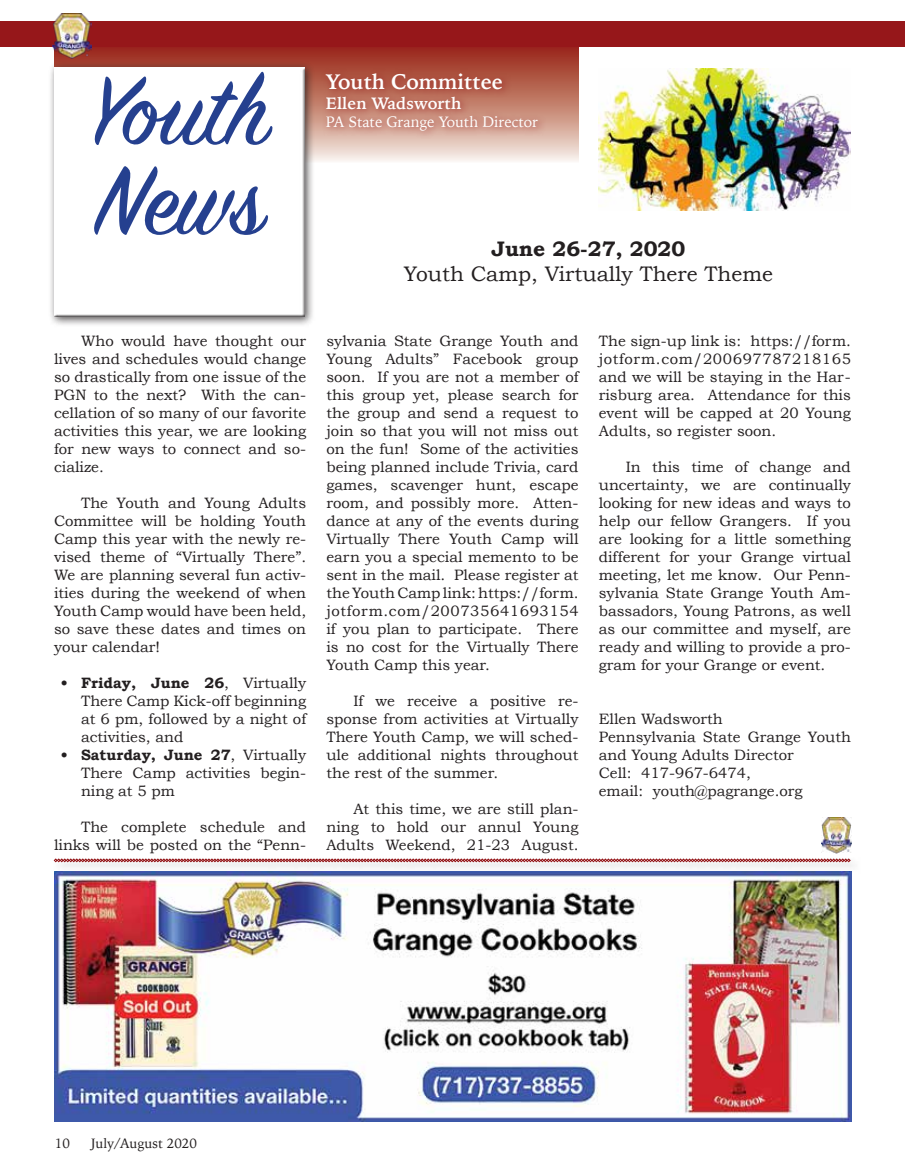
<style>
.page{position:relative;width:905px;height:1175px;background:#fff}
.page>*{position:absolute;margin:0;border:0;box-sizing:border-box;transform-origin:0 0}
.t1{font:108px "Sign Painter House Script";letter-spacing:-.005em;color:#25408f}
.t2{font:21px "Bookman Old Style";color:#231f20}
.t3{font:700 21px "Bookman Old Style";color:#231f20}
.t4{font:700 21px "Iowan Old Style";color:#fff}
.t5{font:700 16.5px "Iowan Old Style";color:#fff}
.t6{font:15px/18px "Bookman Old Style";color:#231f20;text-align:justify}
.t7{font:15px "Iowan Old Style";color:#fff}
.t8{font:13.5px "Iowan Old Style";color:#231f20}
.s1{font-weight:700}
</style>
<div class="page">
<svg style="left:54px;top:47px;width:524px;height:114px;background:#be766a"></svg>
<img style="left:598px;top:68px;width:252px;height:142px">
<img style="left:822px;top:818px;width:29px;height:35px">
<img style="left:55px;top:874px;width:796px;height:247px">
<div style="left:52px;top:856px;width:809px;height:18px;background:#231f20;opacity:.75"></div>
<svg style="left:54px;top:858px;width:796px;height:4px;background:#be7475"></svg>
<div style="left:0;top:21px;width:904px;height:26px;background:#96171a"></div>
<img style="left:53px;top:14px;width:38px;height:44px">
<div style="left:321px;top:68px;width:226px;height:72px;background:#96171a;opacity:.75"></div>
<div style="left:48px;top:61px;width:267px;height:266px;background:#231f20;opacity:.75"></div>
<div style="left:53px;top:66px;width:255px;height:252px;background:#fff"></div>
<h1 class="t1" style="left:90px;top:45px;width:180px">Youth</h1>
<h1 class="t1" style="left:95px;top:135px;width:170px">News</h1>
<h2 class="t4" style="left:326px;top:63px;width:179px">Youth Committee</h2>
<p class="t5" style="left:326px;top:88px;width:137px">Ellen Wadsworth</p>
<p class="t7" style="left:326px;top:108px;width:213px">PA State Grange Youth Director</p>
<h2 class="t3" style="left:491px;top:236px;width:195px">June 26-27, 2020</h2>
<h2 class="t2" style="left:404px;top:262px;width:370px">Youth Camp, Virtually There Theme</h2>
<p class="t6" style="left:54px;top:332px;width:254px;text-indent:27px">Who would have thought our lives and schedules would change so drastically from one issue of the PGN to the next? With the can&shy;cellation of so many of our favorite activities this year, we are looking for new ways to connect and so&shy;cialize.</p>
<p class="t6" style="left:54px;top:494px;width:254px;text-indent:27px">The Youth and Young Adults Committee will be holding Youth Camp this year with the newly re&shy;vised theme of “Virtually There”.<br>We are planning several fun activ&shy;ities during the weekend of when Youth Camp would have been held, so save these dates and times on your calendar!</p>
<p class="t6" style="left:81px;top:674px;width:227px;text-indent:-20px"><span class="s1">• Friday, June 26</span>, Virtually There Camp Kick-off beginning at 6 pm, followed by a night of activities, and</p>
<p class="t6" style="left:81px;top:746px;width:226px;text-indent:-20px"><span class="s1">• Saturday, June 27</span>, Virtually There Camp activities begin&shy;ning at 5 pm</p>
<p class="t6" style="left:54px;top:818px;width:254px;text-align:right">The complete schedule and links will be posted on the “Penn-</p>
<p class="t6" style="left:326px;top:332px;width:254px">sylvania State Grange Youth and Young Adults” Facebook group soon. If you are not a member of this group yet, please search for the group and send a request to join so that you will not miss out on the fun! Some of the activities being planned include Trivia, card games, scavenger hunt, escape room, and possibly more. Atten&shy;dance at any of the events during Virtually There Youth Camp will earn you a special memento to be sent in the mail. Please register at the Youth Camp link: https://form. jotform.com/200735641693154 if you plan to participate. There is no cost for the Virtually There Youth Camp this year.</p>
<p class="t6" style="left:326px;top:692px;width:254px;text-indent:27px">If we receive a positive re&shy;sponse from activities at Virtually There Youth Camp, we will sched&shy;ule additional nights throughout the rest of the summer.</p>
<p class="t6" style="left:326px;top:800px;width:254px;text-indent:27px">At this time, we are still plan&shy;ning to hold our annul Young Adults Weekend, 21-23 August.</p>
<p class="t6" style="left:598px;top:332px;width:254px">The sign-up link is: https://form. jotform.com/200697787218165 and we will be staying in the Har&shy;risburg area. Attendance for this event will be capped at 20 Young Adults, so register soon.</p>
<p class="t6" style="left:598px;top:458px;width:254px;text-indent:27px">In this time of change and uncertainty, we are continually looking for new ideas and ways to help our fellow Grangers. If you are looking for a little something different for your Grange virtual meeting, let me know. Our Penn&shy;sylvania State Grange Youth Am&shy;bassadors, Young Patrons, as well as our committee and myself, are ready and willing to provide a pro&shy;gram for your Grange or event.</p>
<p class="t6" style="left:598px;top:710px;width:253px;text-align:left">Ellen Wadsworth<br>Pennsylvania State Grange Youth and Young Adults Director<br>Cell: 417-967-6474,<br>email: youth@pagrange.org</p>
<p class="t8" style="left:55px;top:1131px;width:17px">10</p>
<p class="t8" style="left:91px;top:1131px;width:107px">July/August 2020</p>
</div>
